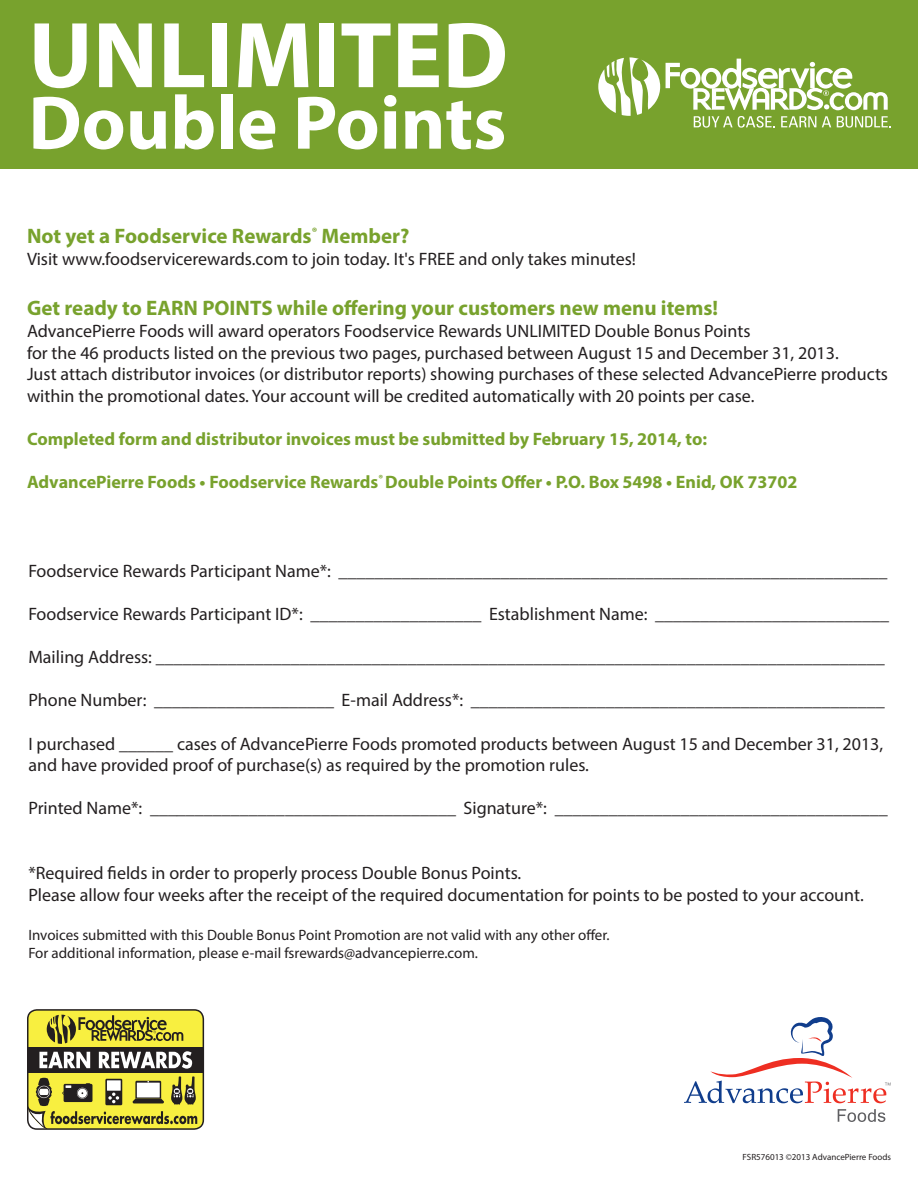
<style>
.page{position:relative;width:918px;height:1188px;background:#fff}
.page>*{position:absolute;margin:0;border:0;box-sizing:border-box;transform-origin:0 0}
.t1{font:700 94.5px "Myriad Pro";color:#fff}
.t2{font:700 76.5px "Myriad Pro";color:#fff}
.t3{font:700 21px "Myriad Pro";color:#78a22d}
.t4{font:18px/21.6px "Myriad Pro";color:#231f20}
.t5{font:700 18px "Myriad Pro";color:#78a22d}
.t6{font:15px/18px "Myriad Pro";color:#231f20}
.t7{font:9px "Myriad Pro";color:#231f20}
</style>
<div class="page">
<div style="left:0;top:0;width:918px;height:169px;background:#78a22d"></div>
<svg style="left:598px;top:57px;width:62px;height:59px"></svg>
<svg style="left:694px;top:116px;width:81px;height:12px"></svg>
<svg style="left:781px;top:116px;width:35px;height:11px"></svg>
<svg style="left:822px;top:116px;width:9px;height:11px"></svg>
<svg style="left:837px;top:116px;width:54px;height:12px"></svg>
<svg style="left:666px;top:59px;width:222px;height:51px"></svg>
<svg style="left:684px;top:1017px;width:207px;height:86px"></svg>
<svg style="left:838px;top:1109px;width:47px;height:13px"></svg>
<div style="left:28px;top:1010px;width:175px;height:119px;background:#f8ef40;border-radius:9px"></div>
<svg style="left:47px;top:1015px;width:136px;height:29px"></svg>
<div style="left:28px;top:1047px;width:175px;height:26px;background:#231f20"></div>
<div style="left:27px;top:1009px;width:177px;height:121px;border:2px solid #231f20;border-radius:9px"></div>
<svg style="left:39px;top:1052px;width:51px;height:16px"></svg>
<svg style="left:99px;top:1051px;width:93px;height:18px"></svg>
<svg style="left:28px;top:1076px;width:169px;height:53px"></svg>
<h1 class="t1" style="left:28px;top:-6px;width:481px">UNLIMITED</h1>
<h2 class="t2" style="left:28px;top:73px;width:479px">Double Points</h2>
<p class="t3" style="left:27px;top:223px;width:384px">Not yet a Foodservice Rewards<sup>®</sup> Member?</p>
<p class="t4" style="left:27px;top:248px;width:611px">Visit www.foodservicerewards.com to join today. It's FREE and only takes minutes!</p>
<p class="t3" style="left:27px;top:295px;width:693px">Get ready to EARN POINTS while offering your customers new menu items!</p>
<p class="t4" style="left:27px;top:320px;width:863px">AdvancePierre Foods will award operators Foodservice Rewards UNLIMITED Double Bonus Points<br>for the 46 products listed on the previous two pages, purchased between August 15 and December 31, 2013.<br>Just attach distributor invoices (or distributor reports) showing purchases of these selected AdvancePierre products within the promotional dates. Your account will be credited automatically with 20 points per case.</p>
<p class="t5" style="left:27px;top:427px;width:682px">Completed form and distributor invoices must be submitted by February 15, 2014, to:</p>
<p class="t5" style="left:27px;top:470px;width:772px">AdvancePierre Foods • Foodservice Rewards<sup>®</sup> Double Points Offer • P.O. Box 5498 • Enid, OK 73702</p>
<p class="t4" style="left:28px;top:560px;width:861px">Foodservice Rewards Participant Name*: _____________________________________________________________</p>
<p class="t4" style="left:28px;top:603px;width:862px">Foodservice Rewards Participant ID*: ___________________ Establishment Name: __________________________</p>
<p class="t4" style="left:28px;top:646px;width:858px">Mailing Address: _________________________________________________________________________________</p>
<p class="t4" style="left:28px;top:689px;width:858px">Phone Number: ____________________ E-mail Address*: ______________________________________________</p>
<p class="t4" style="left:28px;top:732px;width:856px">I purchased ______ cases of AdvancePierre Foods promoted products between August 15 and December 31, 2013, and have provided proof of purchase(s) as required by the promotion rules.</p>
<p class="t4" style="left:28px;top:797px;width:861px">Printed Name*: __________________________________ Signature*: _____________________________________</p>
<p class="t4" style="left:28px;top:862px;width:837px">*Required fields in order to properly process Double Bonus Points.<br>Please allow four weeks after the receipt of the required documentation for points to be posted to your account.</p>
<p class="t6" style="left:28px;top:926px;width:583px">Invoices submitted with this Double Bonus Point Promotion are not valid with any other offer.<br>For additional information, please e-mail fsrewards@advancepierre.com.</p>
<p class="t7" style="left:743px;top:1152px;width:150px">FSR576013 ©2013 AdvancePierre Foods</p>
</div>
